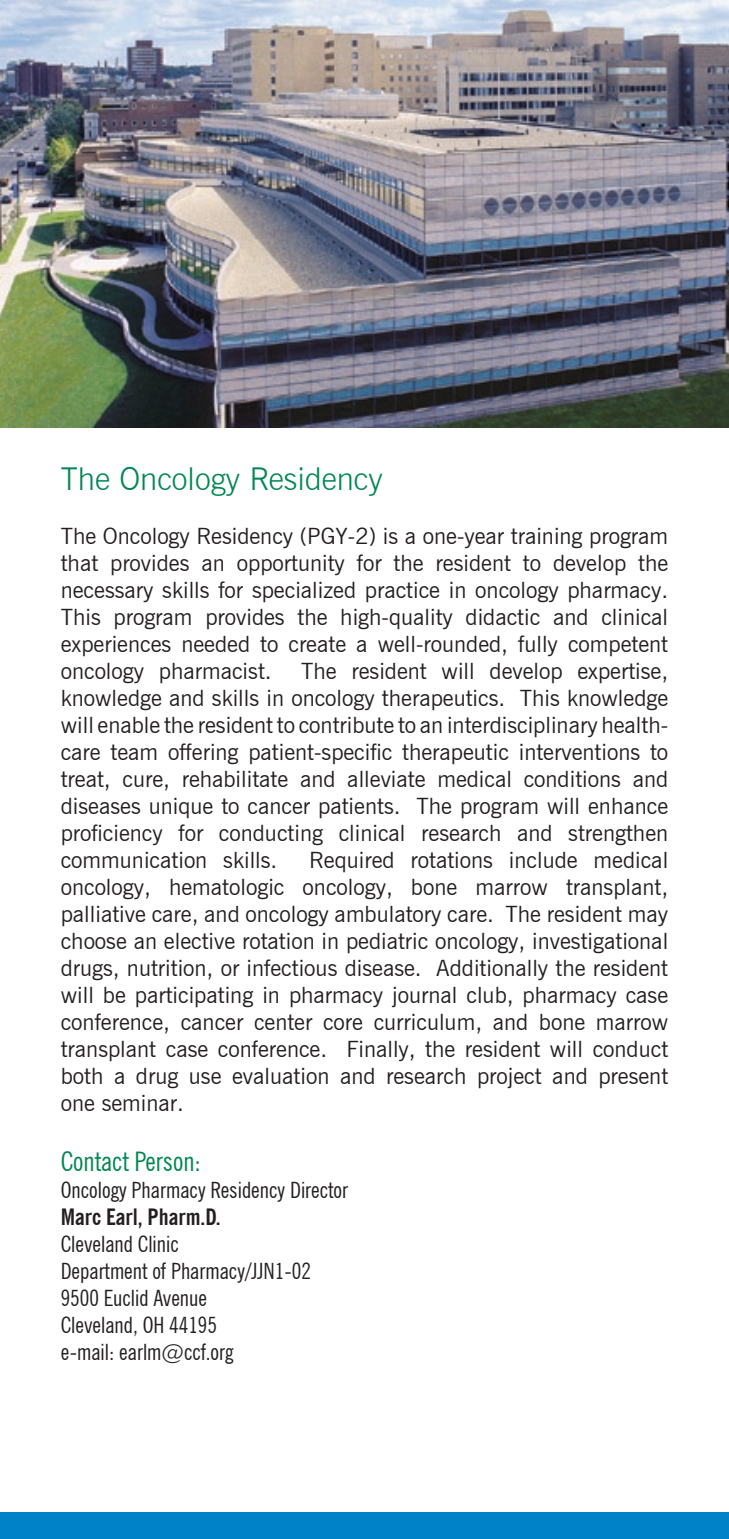
<style>
.page{position:relative;width:729px;height:1539px;background:#fff}
.page>*{position:absolute;margin:0;border:0;box-sizing:border-box;transform-origin:0 0}
.t1{font:300 31.5px "News Gothic BT";color:#008751}
.t2{font:condensed 27px "News Gothic BT";color:#008751}
.t3{font:22.5px/27px "News Gothic BT";color:#231f20;text-align:justify}
.t4{font:condensed 22.5px/27px "News Gothic BT";color:#231f20}
.t5{font:700 condensed 22.5px "News Gothic BT";color:#231f20}
</style>
<div class="page">
<img style="left:0;top:0;width:729px;height:427px">
<div style="left:0;top:1512px;width:729px;height:27px;background:#0082c8"></div>
<h1 class="t1" style="left:61px;top:460px;width:324px">The Oncology Residency</h1>
<p class="t3" style="left:61px;top:523px;width:609px">The Oncology Residency (PGY-2) is a one-year training program that provides an opportunity for the resident to develop the necessary skills for specialized practice in oncology pharmacy.<br>This program provides the high-quality didactic and clinical experiences needed to create a well-rounded, fully competent oncology pharmacist.</p>
<p class="t3" style="left:61px;top:658px;width:609px;text-indent:240px">The resident will develop expertise, knowledge and skills in oncology therapeutics. This knowledge will enable the resident to contribute to an interdisciplinary health&shy;care team offering patient-specific therapeutic interventions to treat, cure, rehabilitate and alleviate medical conditions and diseases unique to cancer patients. The program will enhance proficiency for conducting clinical research and strengthen communication skills.</p>
<p class="t3" style="left:61px;top:847px;width:609px;text-indent:248px">Required rotations include medical oncology, hematologic oncology, bone marrow transplant, palliative care, and oncology ambulatory care. The resident may choose an elective rotation in pediatric oncology, investigational drugs, nutrition, or infectious disease. Additionally the resident will be participating in pharmacy journal club, pharmacy case conference, cancer center core curriculum, and bone marrow transplant case conference. Finally, the resident will conduct both a drug use evaluation and research project and present one seminar.</p>
<p class="t2" style="left:61px;top:1145px;width:142px">Contact Person:</p>
<p class="t4" style="left:61px;top:1176px;width:289px">Oncology Pharmacy Residency Director</p>
<p class="t5" style="left:61px;top:1203px;width:161px">Marc Earl, Pharm.D.</p>
<p class="t4" style="left:61px;top:1230px;width:252px">Cleveland Clinic<br>Department of Pharmacy/JJN1-02<br>9500 Euclid Avenue<br>Cleveland, OH 44195<br>e-mail: earlm@ccf.org</p>
</div>
